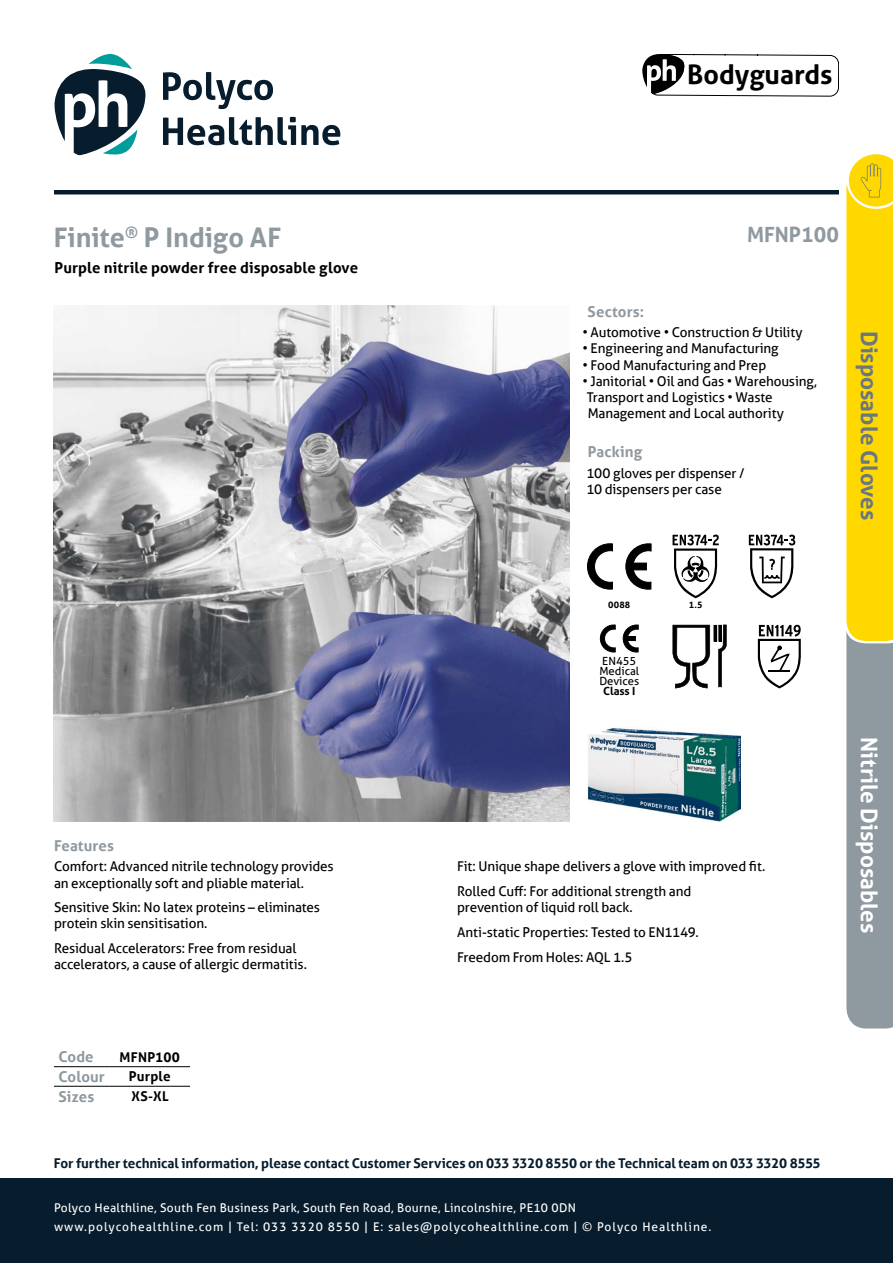
<style>
.page{position:relative;width:893px;height:1263px;background:#fff}
.page>*{position:absolute;margin:0;border:0;box-sizing:border-box;transform-origin:0 0}
.t1{font:700 27px "Aller";color:#8f99a0}
.t2{font:700 26.85px "Aller";color:#000}
.t3{font:700 22.5px "Aller";color:#fff}
.t4{font:700 22.5px "Aller";color:#6a7780}
.t5{font:700 21px "Aller";color:#8f99a0}
.t6{font:700 15px "Aller";letter-spacing:.005em;color:#8f99a0}
.t7{font:700 15px "Aller";letter-spacing:.005em;color:#000}
.t8{font:13.5px/16.2px "Aller";letter-spacing:-.01em;color:#000}
.t9{font:700 13.5px "Aller";letter-spacing:-.01em;color:#071c2c}
.t10{font:700 13.5px "Aller";letter-spacing:.015em;color:#000}
.t11{font:12px/19.2px "Aller";letter-spacing:.06em;color:#fff}
.t12{font:11.25px/10.2px "Aller";color:#000}
.t13{font:700 11.25px "Aller";color:#000}
.t14{font:700 9px "Aller";color:#000}
</style>
<div class="page">
<img style="left:54px;top:306px;width:516px;height:515px">
<svg style="left:642px;top:54px;width:197px;height:43px"></svg>
<img style="left:587px;top:728px;width:154px;height:93px">
<hr style="left:54px;top:1066px;width:55px;height:1px;background:#000">
<hr style="left:109px;top:1066px;width:81px;height:1px;background:#000">
<hr style="left:54px;top:1086px;width:55px;height:1px;background:#000">
<hr style="left:109px;top:1086px;width:81px;height:1px;background:#000">
<svg style="left:626px;top:544px;width:25px;height:45px"></svg>
<svg style="left:587px;top:544px;width:26px;height:45px"></svg>
<svg style="left:673px;top:535px;width:46px;height:63px"></svg>
<svg style="left:749px;top:535px;width:46px;height:63px"></svg>
<svg style="left:623px;top:625px;width:16px;height:27px"></svg>
<svg style="left:600px;top:625px;width:16px;height:27px"></svg>
<svg style="left:672px;top:625px;width:55px;height:63px"></svg>
<svg style="left:758px;top:625px;width:43px;height:63px"></svg>
<svg style="left:846px;top:154px;width:47px;height:874px;background:#cdbd4c"></svg>
<svg style="left:163px;top:72px;width:110px;height:37px"></svg>
<svg style="left:163px;top:117px;width:177px;height:28px"></svg>
<svg style="left:55px;top:54px;width:91px;height:101px"></svg>
<div style="left:0;top:1178px;width:893px;height:85px;background:#071c2c"></div>
<hr style="left:54px;top:190px;width:785px;height:4px;background:#071c2c">
<h2 class="t2" style="left:687px;top:58px;width:147px">Bodyguards</h2>
<h1 class="t1" style="left:54px;top:221px;width:229px">Finite<sup>®</sup> P Indigo AF</h1>
<p class="t7" style="left:55px;top:258px;width:305px">Purple nitrile powder free disposable glove</p>
<h3 class="t5" style="left:747px;top:222px;width:93px">MFNP100</h3>
<p class="t6" style="left:588px;top:302px;width:58px">Sectors:</p>
<p class="t8" style="left:582px;top:324px;width:222px">• Automotive • Construction &amp; Utility</p>
<p class="t8" style="left:582px;top:340px;width:198px">• Engineering and Manufacturing</p>
<p class="t8" style="left:582px;top:357px;width:185px">• Food Manufacturing and Prep</p>
<p class="t8" style="left:587px;top:373px;width:232px;text-indent:-4px">• Janitorial • Oil and Gas • Warehousing,<br>Transport and Logistics • Waste<br>Management and Local authority</p>
<p class="t6" style="left:588px;top:443px;width:56px">Packing</p>
<p class="t8" style="left:586px;top:465px;width:160px">100 gloves per dispenser /<br>10 dispensers per case</p>
<h3 class="t4" style="left:883px;top:331px;width:191px;rotate:90deg">Disposable Gloves</h3>
<p class="t14" style="left:608px;top:599px;width:24px">0088</p>
<p class="t14" style="left:689px;top:599px;width:15px">1.5</p>
<p class="t6" style="left:54px;top:836px;width:62px">Features</p>
<p class="t8" style="left:54px;top:858px;width:281px">Comfort: Advanced nitrile technology provides an exceptionally soft and pliable material.</p>
<p class="t8" style="left:54px;top:899px;width:268px">Sensitive Skin: No latex proteins – eliminates protein skin sensitisation.</p>
<p class="t8" style="left:54px;top:940px;width:255px">Residual Accelerators: Free from residual accelerators, a cause of allergic dermatitis.</p>
<p class="t6" style="left:58px;top:1048px;width:37px">Code</p>
<p class="t10" style="left:120px;top:1049px;width:62px">MFNP100</p>
<p class="t6" style="left:58px;top:1067px;width:48px">Colour</p>
<p class="t10" style="left:129px;top:1068px;width:43px">Purple</p>
<p class="t6" style="left:59px;top:1087px;width:37px">Sizes</p>
<p class="t10" style="left:131px;top:1088px;width:39px">XS-XL</p>
<p class="t12" style="left:599px;top:655px;width:41px">EN455<br>Medical<br>Devices</p>
<p class="t13" style="left:603px;top:684px;width:34px">Class I</p>
<p class="t8" style="left:457px;top:854px;width:310px;line-height:24.8px">Fit: Unique shape delivers a glove with improved fit.<br>Rolled Cuff: For additional strength and</p>
<p class="t8" style="left:457px;top:895px;width:243px;line-height:24.8px">prevention of liquid roll back.<br>Anti-static Properties: Tested to EN1149.<br>Freedom From Holes: AQL 1.5</p>
<p class="t9" style="left:54px;top:1155px;width:768px">For further technical information, please contact Customer Services on 033 3320 8550 or the Technical team on 033 3320 8555</p>
<p class="t11" style="left:54px;top:1198px;width:659px">Polyco Healthline, South Fen Business Park, South Fen Road, Bourne, Lincolnshire, PE10 0DN www.polycohealthline.com | Tel: 033 3320 8550 | E: sales@polycohealthline.com | © Polyco Healthline.</p>
<h3 class="t3" style="left:883px;top:737px;width:198px;rotate:90deg">Nitrile Disposables</h3>
</div>
